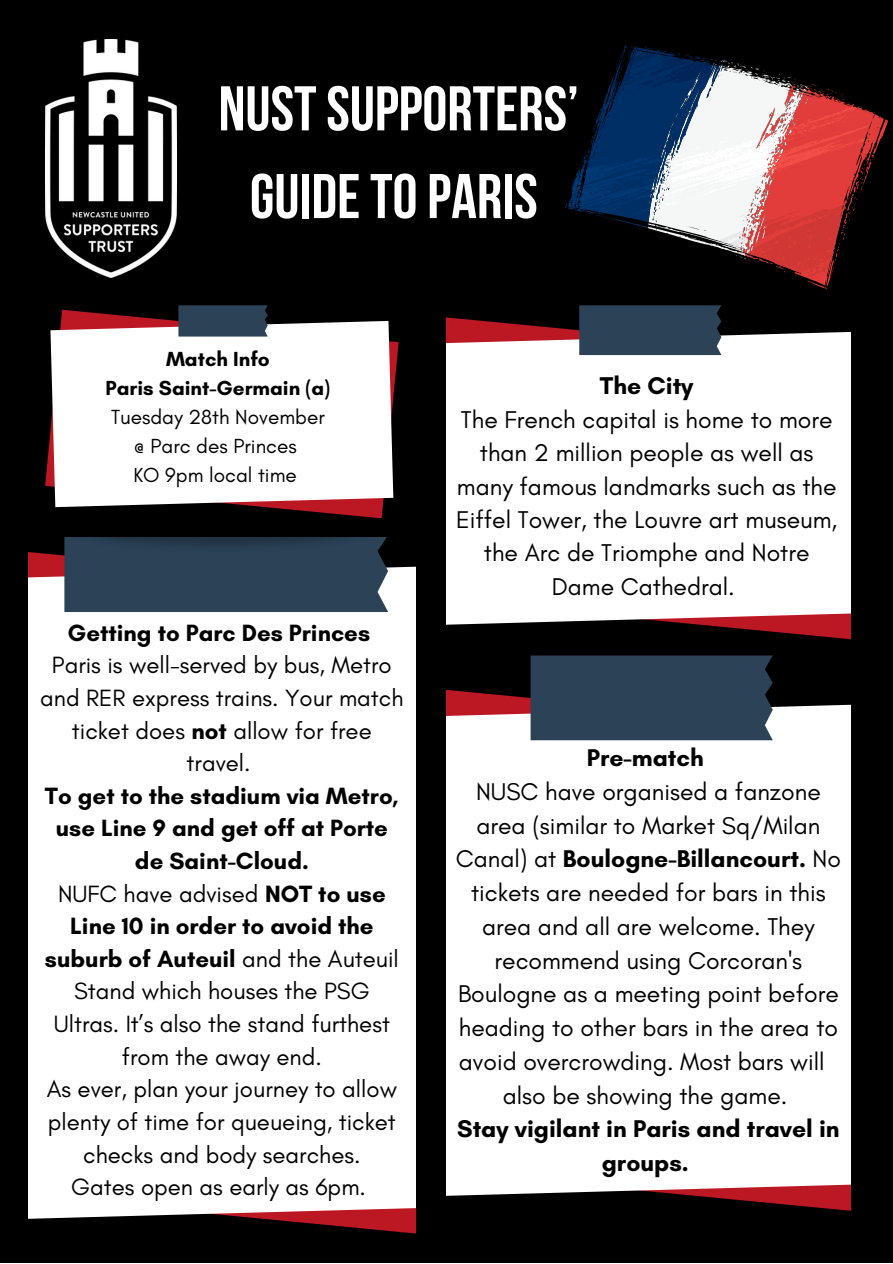
<style>
.page{position:relative;width:893px;height:1264px;background:#fff}
.page>*{position:absolute;margin:0;border:0;box-sizing:border-box;transform-origin:0 0}
.t1{font:700 63px "Bebas Neue";color:#fff}
.t2{font:24.6px/33.8px "Glacial Indifference";color:#000;text-align:center}
.t3{font:700 24.6px/33.8px "Glacial Indifference";color:#000;text-align:center}
.t4{font:24px/32.5px "Glacial Indifference";color:#000;text-align:center}
.t5{font:700 24px/32.5px "Glacial Indifference";color:#000;text-align:center}
.t6{font:20.7px "Glacial Indifference";color:#000}
.t7{font:700 20.7px "Glacial Indifference";color:#000}
.s1{font-weight:700}
</style>
<div class="page">
<div style="left:0;top:0;width:892px;height:1262px;background:#000"></div>
<img style="left:45px;top:39px;width:132px;height:239px">
<div style="left:29px;top:555px;width:386px;height:675px;background:#fff"></div>
<div style="left:64px;top:569px;width:324px;height:43px;background:#2b4257"></div>
<svg style="left:565px;top:45px;width:323px;height:245px"></svg>
<img style="left:43px;top:537px;width:357px;height:32px">
<svg style="left:45px;top:310px;width:353px;height:208px"></svg>
<div style="left:50px;top:321px;width:343px;height:186px;background:#fff"></div>
<div style="left:178px;top:305px;width:90px;height:31px;background:#2b4257"></div>
<svg style="left:446px;top:317px;width:404px;height:323px"></svg>
<div style="left:446px;top:330px;width:404px;height:296px;background:#fff"></div>
<div style="left:579px;top:305px;width:142px;height:50px;background:#2b4257"></div>
<div style="left:446px;top:698px;width:404px;height:504px;background:#fff"></div>
<div style="left:530px;top:655px;width:242px;height:85px;background:#2b4257"></div>
<p class="t1" style="left:218px;top:83px;width:362px">NUSTSUPPORTERS’</p>
<p class="t1" style="left:250px;top:171px;width:289px">GUIDETO PARIS</p>
<p class="t7" style="left:166px;top:346px;width:105px">Match Info</p>
<p class="t7" style="left:106px;top:375px;width:226px">Paris Saint-Germain (a)</p>
<p class="t6" style="left:111px;top:404px;width:215px">Tuesday 28th November</p>
<p class="t6" style="left:133px;top:433px;width:165px">@ Parc des Princes</p>
<p class="t6" style="left:133px;top:462px;width:165px">KO 9pm local time</p>
<p class="t5" style="left:68px;top:616px;width:304px">Getting to Parc Des Princes</p>
<p class="t4" style="left:40px;top:648px;width:365px">Paris is well-served by bus, Metro and RER express trains. Your match ticket does <span class="s1">not</span> allow for free travel.</p>
<p class="t5" style="left:45px;top:779px;width:355px">To get to the stadium via Metro, use Line 9 and get off at Porte de Saint-Cloud.</p>
<p class="t4" style="left:45px;top:876px;width:355px">NUFC have advised <span class="s1">NOT to use<br>Line 10 in order to avoid the suburb of Auteuil</span> and the Auteuil<br>Stand which houses the PSG<br>Ultras. It’s also the stand furthest from the away end.</p>
<p class="t4" style="left:47px;top:1072px;width:352px">As ever, plan your journey to allow plenty of time for queueing, ticket checks and body searches.</p>
<p class="t4" style="left:71px;top:1170px;width:296px">Gates open as early as 6pm.</p>
<p class="t3" style="left:600px;top:369px;width:95px">The City</p>
<p class="t2" style="left:456px;top:402px;width:382px;line-height:33.3px">The French capital is home to more than 2 million people as well as many famous landmarks such as the<br>Eiffel Tower, the Louvre art museum, the Arc de Triomphe and Notre<br>Dame Cathedral.</p>
<p class="t3" style="left:586px;top:740px;width:119px">Pre-match</p>
<p class="t2" style="left:455px;top:774px;width:387px">NUSC have organised a fanzone area (similar to Market Sq/Milan<br>Canal) at <span class="s1">Boulogne-Billancourt.</span> No tickets are needed for bars in this area and all are welcome. They recommend using Corcoran's<br>Boulogne as a meeting point before heading to other bars in the area to avoid overcrowding. Most bars will also be showing the game.</p>
<p class="t3" style="left:457px;top:1111px;width:384px">Stay vigilant in Paris and travel in groups.</p>
</div>
